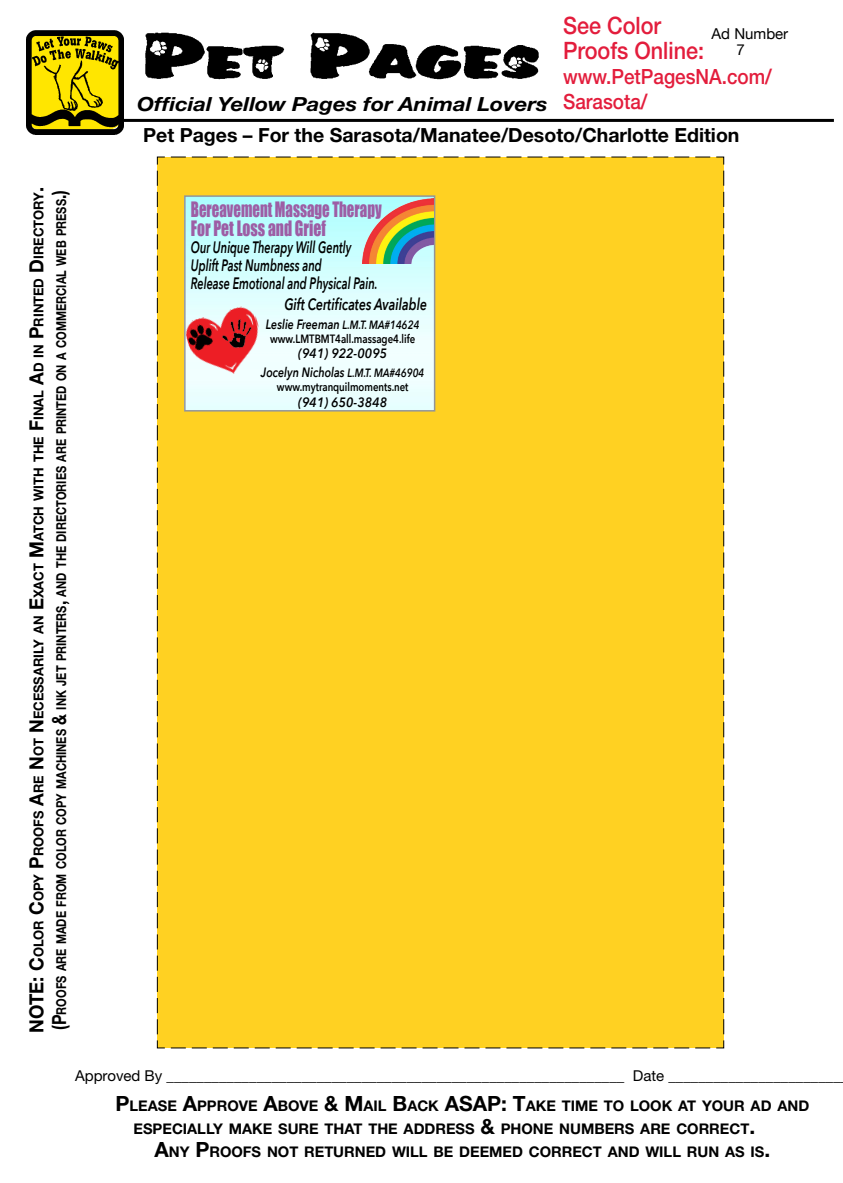
<style>
.page{position:relative;width:843px;height:1183px;background:#fff}
.page>*{position:absolute;margin:0;border:0;box-sizing:border-box;transform-origin:0 0}
.t1{font:500 24px/25px "Helvetica Neue";color:#e31d3c;scale:.9 1}
.t2{font:500 21px/25px "Helvetica Neue";color:#e31d3c;scale:.9 1}
.t3{font:700 19.5px "Helvetica Neue";color:#000}
.t4{font:19.5px/19.5px "Impact";color:#9d5da5;scale:.76 1}
.t5{font:italic 700 19.5px "Helvetica Neue";color:#000;scale:1.13 1}
.t6{font:italic 600 16.5px/18px "Avenir Next";color:#000;scale:.67 1}
.t7{font:italic 600 16.5px "Avenir Next";color:#000;scale:.75 1}
.t8{font:15px "Helvetica Neue";color:#000}
.t9{font:15px/16.5px "Helvetica Neue";color:#000}
.t10{font:700 14.7px "Helvetica Neue";color:#000}
.t11{font:700 13.65px/22.6px "Helvetica Neue";color:#000;scale:.95 1}
.t12{font:italic 600 13.5px/19.5px "Avenir Next";color:#000;text-align:center;scale:.9 1}
.t13{font:600 12px/13.5px "Avenir Next";color:#000;text-align:center;scale:.8 1}
.s1{font-size:19.5px}
.s2{font-style:italic;font-size:13.5px}
.s3{font-style:italic}
.s4{font-size:12px}
.s5{font-size:21px}
</style>
<div class="page">
<hr style="left:40px;top:119px;width:793px;height:3px;background:#000">
<img style="left:145px;top:32px;width:394px;height:48px">
<img style="left:26px;top:31px;width:98px;height:103px">
<div style="left:156px;top:156px;width:568px;height:892px;background:#ffd122"></div>
<img style="left:187px;top:198px;width:245px;height:210px">
<div style="left:184px;top:195px;width:251px;height:216px;border:2px solid #939598"></div>
<img style="left:182px;top:303px;width:87px;height:80px">
<img style="left:222px;top:318px;width:30px;height:30px">
<img style="left:184px;top:320px;width:34px;height:34px">
<img style="left:363px;top:198px;width:71px;height:65px">
<p class="t11" style="left:27px;top:1033px;width:892px;rotate:-90deg"><span class="s1">NOTE: C</span>OLOR <span class="s1">C</span>OPY <span class="s1">P</span>ROOFS <span class="s1">A</span>RE <span class="s1">N</span>OT <span class="s1">N</span>ECESSARILY AN <span class="s1">E</span>XACT <span class="s1">M</span>ATCH WITH THE <span class="s1">F</span>INAL <span class="s1">A</span>D IN <span class="s1">P</span>RINTED <span class="s1">D</span>IRECTORY<span class="s1">. (P</span>ROOFS ARE MADE FROM COLOR COPY MACHINES <span class="s1">&amp;</span> INK JET PRINTERS<span class="s1">,</span> AND THE DIRECTORIES ARE PRINTED ON A COMMERCIAL WEB PRESS<span class="s1">.)</span></p>
<h1 class="t1" style="left:563px;top:12px;width:158px">See Color<br>Proofs Online:</h1>
<h2 class="t2" style="left:563px;top:63px;width:233px">www.PetPagesNA.com/<br>Sarasota/</h2>
<p class="t9" style="left:736px;top:26px;width:53px;text-indent:-25px">Ad Number<br>7</p>
<h3 class="t5" style="left:137px;top:92px;width:364px">Official Yellow Pages for Animal Lovers</h3>
<h3 class="t3" style="left:143px;top:123px;width:597px">Pet Pages – For the Sarasota/Manatee/Desoto/Charlotte Edition</h3>
<h3 class="t4" style="left:191px;top:199px;width:252px">Bereavement Massage Therapy<br>For Pet Loss and Grief</h3>
<p class="t6" style="left:191px;top:237px;width:280px">Our Unique Therapy Will Gently<br>Uplift Past Numbness and<br>Release Emotional and Physical Pain.</p>
<p class="t7" style="left:284px;top:290px;width:192px">Gift Certificates Available</p>
<p class="t13" style="left:266px;top:318px;width:193px"><span class="s2">Leslie Freeman</span> <span class="s3">L.M.T. MA#14624 </span>www.LMTBMT4all.massage4.life</p>
<p class="t12" style="left:261px;top:343px;width:183px">(941) 922-0095<br>Jocelyn Nicholas <span class="s4">L.M.T. MA#46904</span></p>
<p class="t13" style="left:277px;top:379px;width:166px">www.mytranquilmoments.net</p>
<p class="t12" style="left:298px;top:392px;width:100px">(941) 650-3848</p>
<p class="t8" style="left:75px;top:1067px;width:767px">Approved By _____________________________________________________________ Date _______________________</p>
<p class="t10" style="left:115px;top:1097px;width:345px"><span class="s5">P</span>LEASE <span class="s5">A</span>PPROVE <span class="s5">A</span>BOVE <span class="s5">&amp; M</span>AIL <span class="s5">B</span>ACK <span class="s5">ASA</span></p>
<p class="t10" style="left:487px;top:1097px;width:323px"><span class="s5">P: T</span>AKE TIME TO LOOK AT YOUR AD AND</p>
<p class="t10" style="left:133px;top:1119px;width:623px">ESPECIALLY MAKE SURE THAT THE ADDRESS <span class="s5">&amp;</span> PHONE NUMBERS ARE CORRECT<span class="s5">.</span></p>
<p class="t10" style="left:154px;top:1142px;width:617px"><span class="s5">A</span>NY <span class="s5">P</span>ROOFS NOT RETURNED WILL BE DEEMED CORRECT AND WILL RUN AS IS<span class="s5">.</span></p>
</div>
